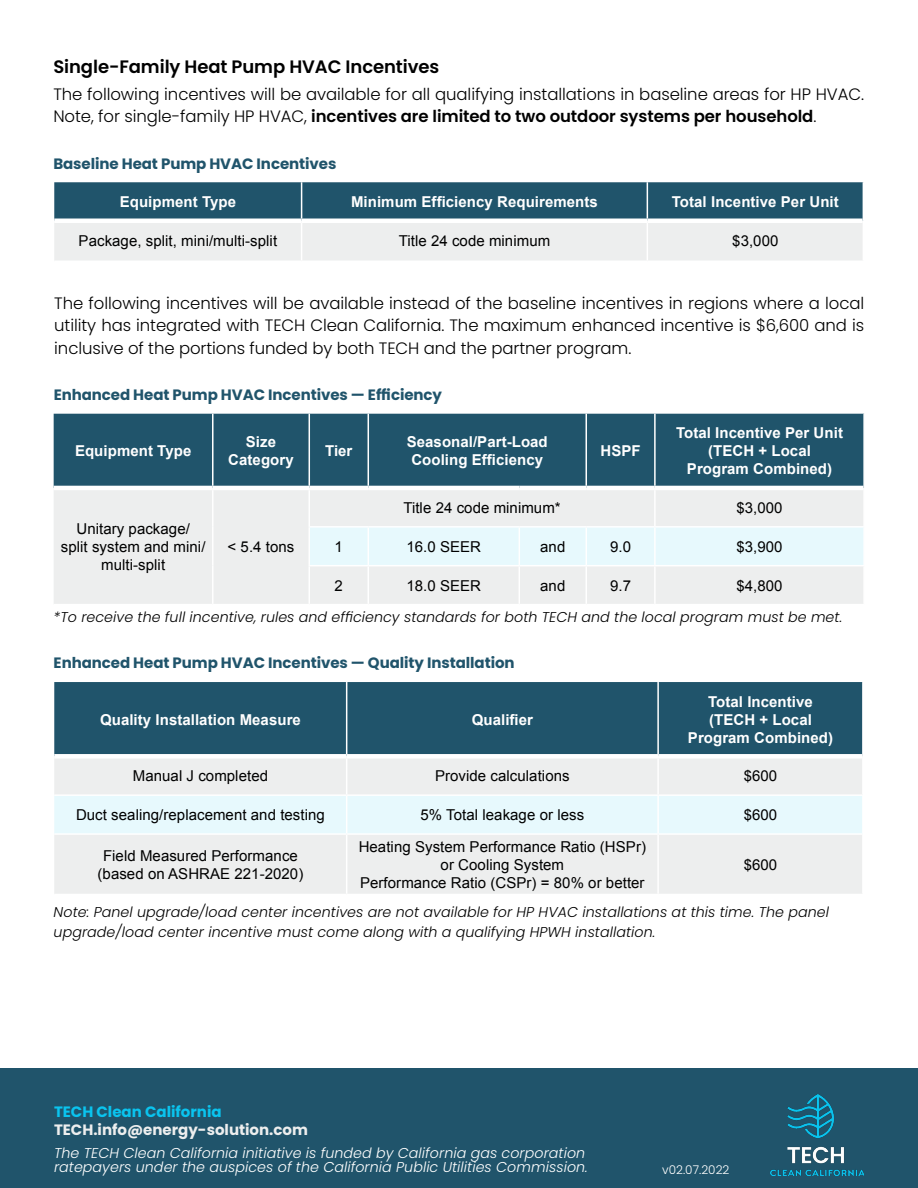
<style>
.page{position:relative;width:918px;height:1188px;background:#fff}
.page>*{position:absolute;margin:0;border:0;box-sizing:border-box;transform-origin:0 0}
.t1{font:600 18px "Poppins";letter-spacing:-.005em;color:#000}
.t2{font:300 16.5px/22.5px "Poppins";letter-spacing:-.005em;color:#000;text-align:justify}
.t3{font:15px/18px "Arial";letter-spacing:.005em;color:#000;text-align:center}
.t4{font:700 15px/18px "Arial";letter-spacing:.005em;color:#fff;text-align:center}
.t5{font:700 15px "Poppins";letter-spacing:-.005em;color:#20546b}
.t6{font:700 15px "Poppins";color:#edeeee}
.t7{font:700 15px "Poppins";color:#0ac4ef}
.t8{font:italic 300 14.25px/19.5px "Poppins";letter-spacing:.005em;color:#000}
.t9{font:italic 300 14.25px/13.5px "Poppins";letter-spacing:.005em;color:#fff}
.t10{font:300 12px "Poppins";letter-spacing:.005em;color:#fff}
.s1{font-weight:600}
</style>
<div class="page">
<div style="left:0;top:1068px;width:918px;height:120px;background:#20546b"></div>
<img style="left:770px;top:1094px;width:94px;height:81px">
<div style="left:54px;top:682px;width:808px;height:72px;background:#20546b"></div>
<div style="left:54px;top:759px;width:808px;height:135px;background:#edeeee"></div>
<div style="left:54px;top:796px;width:808px;height:37px;background:#e7f9fd"></div>
<hr style="left:346px;top:682px;width:1px;height:72px;background:#fff">
<hr style="left:657px;top:682px;width:2px;height:72px;background:#fff">
<hr style="left:346px;top:759px;width:1px;height:35px;background:#fff">
<hr style="left:657px;top:759px;width:2px;height:35px;background:#fff">
<hr style="left:54px;top:794px;width:293px;height:2px;background:#fff">
<hr style="left:347px;top:794px;width:311px;height:2px;background:#fff">
<hr style="left:346px;top:796px;width:1px;height:37px;background:#fff">
<hr style="left:658px;top:794px;width:206px;height:2px;background:#fff">
<hr style="left:657px;top:796px;width:2px;height:37px;background:#fff">
<hr style="left:54px;top:833px;width:293px;height:2px;background:#fff">
<hr style="left:347px;top:833px;width:311px;height:2px;background:#fff">
<hr style="left:346px;top:835px;width:1px;height:59px;background:#fff">
<hr style="left:658px;top:833px;width:206px;height:2px;background:#fff">
<hr style="left:657px;top:835px;width:2px;height:59px;background:#fff">
<svg style="left:54px;top:182px;width:809px;height:78px;background:#89a2ae"></svg>
<hr style="left:301px;top:182px;width:1px;height:37px;background:#fff">
<hr style="left:647px;top:182px;width:1px;height:37px;background:#fff">
<hr style="left:301px;top:223px;width:1px;height:38px;background:#fff">
<hr style="left:647px;top:223px;width:1px;height:38px;background:#fff">
<hr style="left:54px;top:219px;width:248px;height:4px;background:#fff">
<hr style="left:302px;top:219px;width:345px;height:4px;background:#fff">
<hr style="left:647px;top:219px;width:216px;height:4px;background:#fff">
<div style="left:54px;top:414px;width:809px;height:72px;background:#20546b"></div>
<div style="left:54px;top:490px;width:809px;height:114px;background:#edeeee"></div>
<div style="left:310px;top:528px;width:553px;height:37px;background:#e7f9fd"></div>
<hr style="left:212px;top:414px;width:2px;height:72px;background:#fff">
<hr style="left:309px;top:414px;width:1px;height:72px;background:#fff">
<hr style="left:654px;top:414px;width:2px;height:72px;background:#fff">
<hr style="left:212px;top:490px;width:2px;height:37px;background:#fff">
<hr style="left:309px;top:490px;width:1px;height:36px;background:#fff">
<hr style="left:654px;top:490px;width:2px;height:36px;background:#fff">
<hr style="left:212px;top:527px;width:2px;height:39px;background:#fff">
<hr style="left:309px;top:526px;width:59px;height:2px;background:#fff">
<hr style="left:309px;top:528px;width:1px;height:37px;background:#fff">
<hr style="left:368px;top:526px;width:151px;height:2px;background:#fff">
<hr style="left:368px;top:528px;width:1px;height:37px;background:#fff">
<hr style="left:519px;top:526px;width:67px;height:2px;background:#fff">
<hr style="left:519px;top:528px;width:1px;height:37px;background:#fff">
<hr style="left:586px;top:526px;width:69px;height:2px;background:#fff">
<hr style="left:586px;top:528px;width:1px;height:37px;background:#fff">
<hr style="left:655px;top:526px;width:210px;height:2px;background:#fff">
<hr style="left:654px;top:528px;width:2px;height:37px;background:#fff">
<hr style="left:212px;top:566px;width:2px;height:38px;background:#fff">
<hr style="left:309px;top:565px;width:59px;height:1px;background:#fff">
<hr style="left:309px;top:566px;width:1px;height:38px;background:#fff">
<hr style="left:368px;top:565px;width:151px;height:1px;background:#fff">
<hr style="left:368px;top:566px;width:1px;height:38px;background:#fff">
<hr style="left:519px;top:565px;width:67px;height:1px;background:#fff">
<hr style="left:519px;top:566px;width:1px;height:38px;background:#fff">
<hr style="left:586px;top:565px;width:69px;height:1px;background:#fff">
<hr style="left:586px;top:566px;width:1px;height:38px;background:#fff">
<hr style="left:655px;top:565px;width:210px;height:1px;background:#fff">
<hr style="left:654px;top:566px;width:2px;height:38px;background:#fff">
<hr style="left:368px;top:414px;width:1px;height:72px;background:#fff">
<hr style="left:586px;top:414px;width:1px;height:72px;background:#fff">
<p class="t1" style="left:53px;top:56px;width:387px">Single-Family Heat Pump HVAC Incentives</p>
<p class="t2" style="left:53px;top:83px;width:812px">The following incentives will be available for all qualifying installations in baseline areas for HP HVAC.<br>Note, for single-family HP HVAC, <span class="s1">incentives are limited to two outdoor systems per household</span>.</p>
<p class="t5" style="left:53px;top:155px;width:285px">Baseline Heat Pump HVAC Incentives</p>
<p class="t4" style="left:120px;top:193px;width:118px">Equipment Type</p>
<p class="t4" style="left:351px;top:193px;width:248px">Minimum Efficiency Requirements</p>
<p class="t4" style="left:672px;top:193px;width:168px">Total Incentive Per Unit</p>
<p class="t3" style="left:79px;top:232px;width:200px">Package, split, mini/multi-split</p>
<p class="t3" style="left:399px;top:232px;width:153px">Title 24 code minimum</p>
<p class="t3" style="left:732px;top:232px;width:48px">$3,000</p>
<p class="t2" style="left:54px;top:292px;width:812px">The following incentives will be available instead of the baseline incentives in regions where a local utility has integrated with TECH Clean California. The maximum enhanced incentive is $6,600 and is inclusive of the portions funded by both TECH and the partner program.</p>
<p class="t5" style="left:54px;top:386px;width:390px">Enhanced Heat Pump HVAC Incentives — Efficiency</p>
<p class="t4" style="left:75px;top:443px;width:118px">Equipment Type</p>
<p class="t4" style="left:228px;top:434px;width:67px">Size<br>Category</p>
<p class="t4" style="left:325px;top:443px;width:29px">Tier</p>
<p class="t4" style="left:407px;top:434px;width:143px">Seasonal/Part-Load<br>Cooling Efficiency</p>
<p class="t4" style="left:600px;top:443px;width:42px">HSPF</p>
<p class="t4" style="left:676px;top:425px;width:168px">Total Incentive Per Unit (TECH + Local<br>Program Combined)</p>
<p class="t3" style="left:61px;top:520px;width:146px">Unitary package/<br>split system and mini/ multi-split</p>
<p class="t3" style="left:228px;top:538px;width:68px">&lt; 5.4 tons</p>
<p class="t3" style="left:403px;top:499px;width:159px">Title 24 code minimum*</p>
<p class="t3" style="left:736px;top:499px;width:48px">$3,000</p>
<p class="t3" style="left:335px;top:538px;width:10px">1</p>
<p class="t3" style="left:406px;top:538px;width:76px">16.0 SEER</p>
<p class="t3" style="left:540px;top:538px;width:27px">and</p>
<p class="t3" style="left:610px;top:538px;width:22px">9.0</p>
<p class="t3" style="left:736px;top:538px;width:48px">$3,900</p>
<p class="t3" style="left:335px;top:577px;width:10px">2</p>
<p class="t3" style="left:406px;top:577px;width:76px">18.0 SEER</p>
<p class="t3" style="left:540px;top:577px;width:27px">and</p>
<p class="t3" style="left:610px;top:577px;width:22px">9.7</p>
<p class="t3" style="left:736px;top:577px;width:48px">$4,800</p>
<p class="t8" style="left:54px;top:607px;width:790px">*To receive the full incentive, rules and efficiency standards for both TECH and the local program must be met.</p>
<p class="t5" style="left:54px;top:654px;width:462px">Enhanced Heat Pump HVAC Incentives — Quality Installation</p>
<p class="t4" style="left:100px;top:711px;width:202px">Quality Installation Measure</p>
<p class="t4" style="left:472px;top:711px;width:63px">Qualifier</p>
<p class="t4" style="left:688px;top:693px;width:147px">Total Incentive (TECH + Local<br>Program Combined)</p>
<p class="t3" style="left:133px;top:767px;width:137px">Manual J completed</p>
<p class="t3" style="left:435px;top:767px;width:136px">Provide calculations</p>
<p class="t3" style="left:744px;top:767px;width:35px">$600</p>
<p class="t3" style="left:76px;top:806px;width:250px">Duct sealing/replacement and testing</p>
<p class="t3" style="left:421px;top:806px;width:165px">5% Total leakage or less</p>
<p class="t3" style="left:744px;top:806px;width:35px">$600</p>
<p class="t3" style="left:98px;top:847px;width:207px">Field Measured Performance (based on ASHRAE 221-2020)</p>
<p class="t3" style="left:359px;top:838px;width:289px">Heating System Performance Ratio (HSPr) or Cooling System<br>Performance Ratio (CSPr) = 80% or better</p>
<p class="t3" style="left:744px;top:856px;width:35px">$600</p>
<p class="t8" style="left:54px;top:903px;width:777px">Note: Panel upgrade/load center incentives are not available for HP HVAC installations at this time. The panel upgrade/load center incentive must come along with a qualifying HPWH installation.</p>
<p class="t7" style="left:54px;top:1103px;width:169px">TECH Clean California</p>
<p class="t6" style="left:54px;top:1121px;width:256px">TECH.info@energy-solution.com</p>
<p class="t9" style="left:54px;top:1147px;width:535px">The TECH Clean California initiative is funded by California gas corporation ratepayers under the auspices of the California Public Utilities Commission.</p>
<p class="t10" style="left:662px;top:1163px;width:69px">v02.07.2022</p>
</div>
